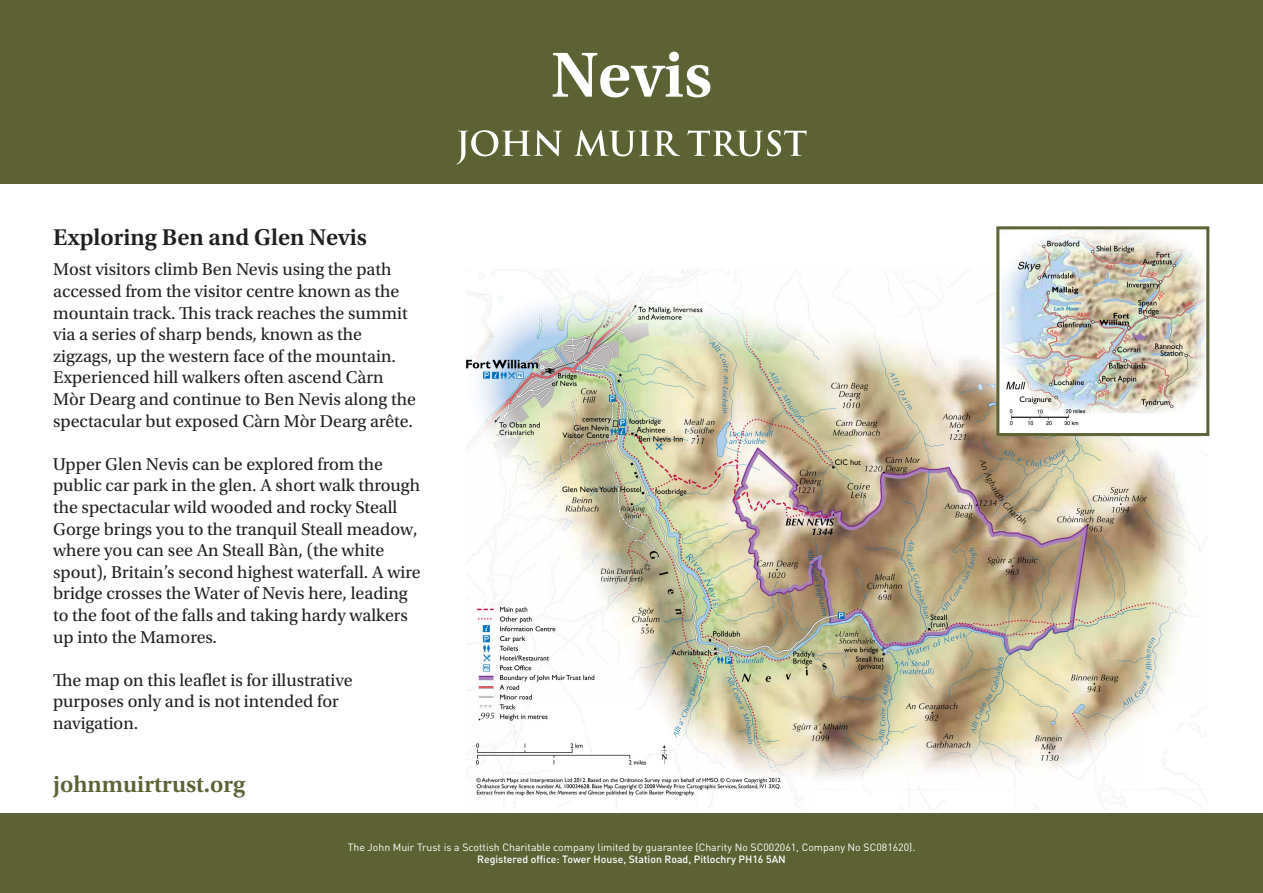
<style>
.page{position:relative;width:1263px;height:893px;background:#fff}
.page>*{position:absolute;margin:0;border:0;box-sizing:border-box;transform-origin:0 0}
.t1{font:600 67.05px "Utopia Std";color:#fff}
.t2{font:600 24px "Utopia Std";color:#231f20}
.t3{font:600 24px "Utopia Std";color:#5d6235}
.t4{font:18px/21.6px "Utopia Std";color:#231f20}
.t5{font:10.5px "DINOT";color:#fff}
.t6{font:500 10.5px "DINOT";color:#fff}
</style>
<div class="page">
<div style="left:0;top:0;width:1263px;height:183px;background:#5d6235"></div>
<svg style="left:456px;top:130px;width:106px;height:34px"></svg>
<svg style="left:574px;top:130px;width:106px;height:26px"></svg>
<svg style="left:687px;top:130px;width:119px;height:26px"></svg>
<div style="left:0;top:814px;width:1263px;height:79px;background:#5d6235"></div>
<img style="left:466px;top:226px;width:744px;height:583px">
<h2 class="t2" style="left:53px;top:224px;width:315px">Exploring Ben and Glen Nevis</h2>
<p class="t4" style="left:53px;top:259px;width:364px">Most visitors climb Ben Nevis using the path accessed from the visitor centre known as the mountain track. This track reaches the summit via a series of sharp bends, known as the zigzags, up the western face of the mountain.<br>Experienced hill walkers often ascend Càrn Mòr Dearg and continue to Ben Nevis along the spectacular but exposed Càrn Mòr Dearg arête.</p>
<p class="t4" style="left:53px;top:454px;width:369px">Upper Glen Nevis can be explored from the public car park in the glen. A short walk through the spectacular wild wooded and rocky Steall Gorge brings you to the tranquil Steall meadow, where you can see An Steall Bàn, (the white spout), Britain’s second highest waterfall. A wire bridge crosses the Water of Nevis here, leading to the foot of the falls and taking hardy walkers up into the Mamores.</p>
<p class="t4" style="left:53px;top:670px;width:301px">The map on this leaflet is for illustrative purposes only and is not intended for navigation.</p>
<h2 class="t3" style="left:53px;top:771px;width:194px">johnmuirtrust.org</h2>
<h1 class="t1" style="left:551px;top:37px;width:163px">Nevis</h1>
<p class="t5" style="left:348px;top:840px;width:569px">The John Muir Trust is a Scottish Charitable company limited by guarantee (Charity No SC002061, Company No SC081620).</p>
<p class="t6" style="left:477px;top:852px;width:310px">Registered office: Tower House, Station Road, Pitlochry PH16 5AN</p>
</div>
